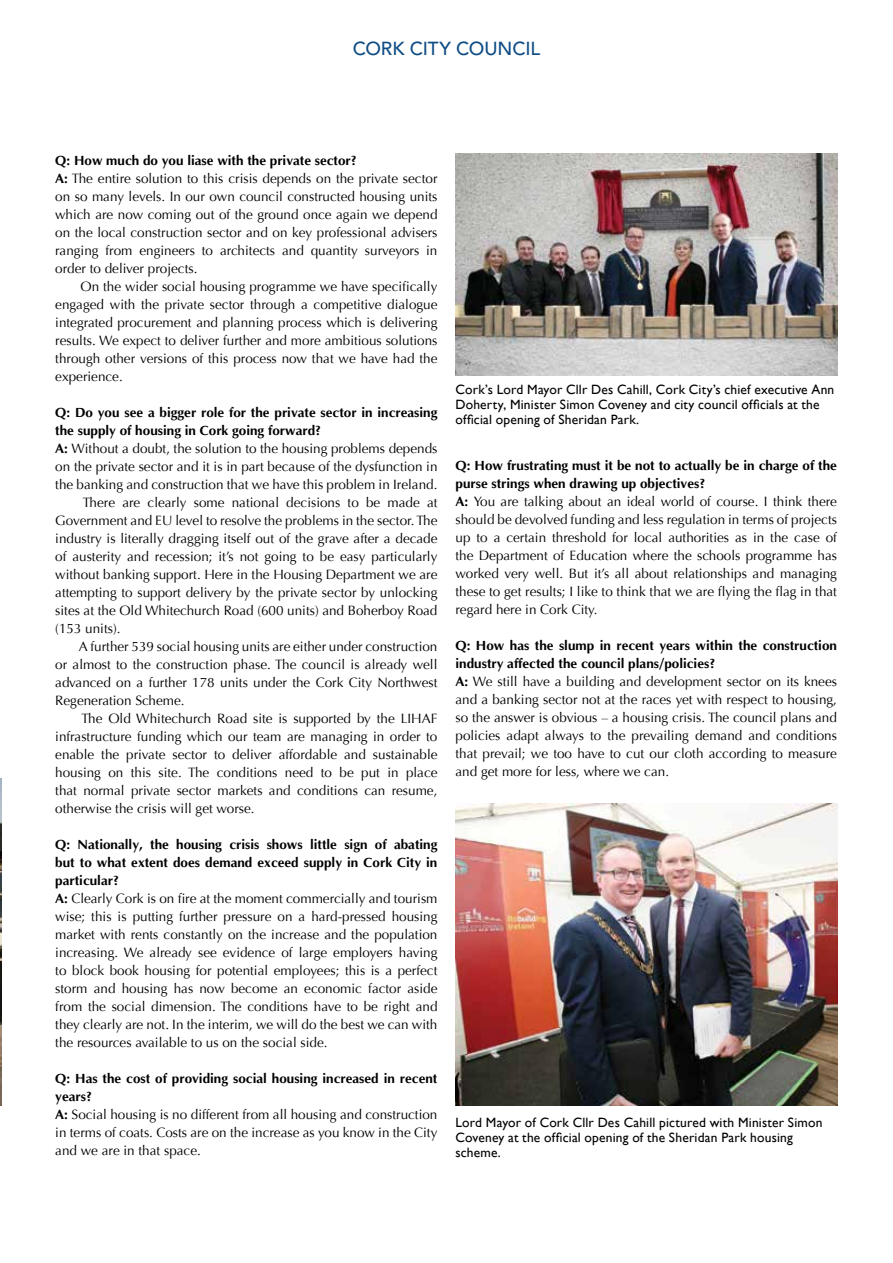
<style>
.page{position:relative;width:893px;height:1263px;background:#fff}
.page>*{position:absolute;margin:0;border:0;box-sizing:border-box;transform-origin:0 0}
.t1{font:500 18.75px "Avenir";letter-spacing:-.005em;color:#0e4c84}
.t2{font:13.5px/18px "Optima";color:#000}
.t3{font:13.5px/15px "Gill Sans";letter-spacing:.01em;color:#000}
.t4{font:700 13.5px "Optima";color:#000}
.s1{font-weight:700}
</style>
<div class="page">
<img style="left:0;top:779px;width:2px;height:327px">
<img style="left:455px;top:153px;width:382px;height:223px">
<img style="left:455px;top:803px;width:382px;height:303px">
<h1 class="t1" style="left:353px;top:38px;width:189px">CORK CITY COUNCIL</h1>
<p class="t2" style="left:55px;top:152px;width:384px"><span class="s1">Q: How much do you liase with the private sector?<br>A:</span> The entire solution to this crisis depends on the private sector on so many levels. In our own council constructed housing units which are now coming out of the ground once again we depend on the local construction sector and on key professional advisers ranging from engineers to architects and quantity surveyors in order to deliver projects.</p>
<p class="t2" style="left:55px;top:278px;width:384px;text-align:justify;text-indent:25px">On the wider social housing programme we have specifically engaged with the private sector through a competitive dialogue integrated procurement and planning process which is delivering results. We expect to deliver further and more ambitious solutions through other versions of this process now that we have had the experience.</p>
<p class="t4" style="left:55px;top:405px;width:384px">Q: Do you see a bigger role for the private sector in increasing</p>
<p class="t4" style="left:55px;top:423px;width:267px">the supply of housing in Cork going forward?</p>
<p class="t2" style="left:55px;top:440px;width:384px"><span class="s1">A:</span> Without a doubt, the solution to the housing problems depends</p>
<p class="t2" style="left:55px;top:458px;width:384px">on the private sector and it is in part because of the dysfunction in</p>
<p class="t2" style="left:55px;top:476px;width:384px">the banking and construction that we have this problem in Ireland.</p>
<p class="t2" style="left:83px;top:494px;width:356px">There are clearly some national decisions to be made at</p>
<p class="t2" style="left:55px;top:512px;width:384px">Government and EU level to resolve the problems in the sector. The</p>
<p class="t2" style="left:55px;top:530px;width:384px">industry is literally dragging itself out of the grave after a decade</p>
<p class="t2" style="left:55px;top:548px;width:384px">of austerity and recession; it’s not going to be easy particularly</p>
<p class="t2" style="left:55px;top:566px;width:384px">without banking support. Here in the Housing Department we are</p>
<p class="t2" style="left:55px;top:584px;width:384px">attempting to support delivery by the private sector by unlocking</p>
<p class="t2" style="left:55px;top:602px;width:384px">sites at the Old Whitechurch Road (600 units) and Boherboy Road</p>
<p class="t2" style="left:55px;top:620px;width:67px">(153 units).</p>
<p class="t2" style="left:79px;top:638px;width:360px">A further 539 social housing units are either under construction</p>
<p class="t2" style="left:55px;top:656px;width:384px">or almost to the construction phase. The council is already well</p>
<p class="t2" style="left:55px;top:674px;width:384px">advanced on a further 178 units under the Cork City Northwest</p>
<p class="t2" style="left:55px;top:692px;width:131px">Regeneration Scheme.</p>
<p class="t2" style="left:81px;top:710px;width:358px">The Old Whitechurch Road site is supported by the LIHAF</p>
<p class="t2" style="left:55px;top:728px;width:384px">infrastructure funding which our team are managing in order to</p>
<p class="t2" style="left:55px;top:746px;width:384px">enable the private sector to deliver affordable and sustainable</p>
<p class="t2" style="left:55px;top:764px;width:384px">housing on this site. The conditions need to be put in place</p>
<p class="t2" style="left:55px;top:782px;width:384px">that normal private sector markets and conditions can resume,</p>
<p class="t2" style="left:55px;top:800px;width:201px">otherwise the crisis will get worse.</p>
<p class="t2" style="left:55px;top:836px;width:384px"><span class="s1">Q: Nationally, the housing crisis shows little sign of abating but to what extent does demand exceed supply in Cork City in particular?<br>A:</span> Clearly Cork is on fire at the moment commercially and tourism wise; this is putting further pressure on a hard-pressed housing market with rents constantly on the increase and the population increasing. We already see evidence of large employers having to block book housing for potential employees; this is a perfect storm and housing has now become an economic factor aside from the social dimension. The conditions have to be right and they clearly are not. In the interim, we will do the best we can with the resources available to us on the social side.</p>
<p class="t2" style="left:55px;top:1070px;width:384px"><span class="s1">Q: Has the cost of providing social housing increased in recent years?<br>A:</span> Social housing is no different from all housing and construction in terms of coats. Costs are on the increase as you know in the City and we are in that space.</p>
<p class="t3" style="left:455px;top:382px;width:380px">Cork’s Lord Mayor Cllr Des Cahill, Cork City’s chief executive Ann<br>Doherty, Minister Simon Coveney and city council officials at the official opening of Sheridan Park.</p>
<p class="t2" style="left:455px;top:457px;width:383px"><span class="s1">Q: How frustrating must it be not to actually be in charge of the purse strings when drawing up objectives?<br>A:</span> You are talking about an ideal world of course. I think there should be devolved funding and less regulation in terms of projects up to a certain threshold for local authorities as in the case of the Department of Education where the schools programme has worked very well. But it’s all about relationships and managing these to get results; I like to think that we are flying the flag in that regard here in Cork City.</p>
<p class="t2" style="left:455px;top:637px;width:383px"><span class="s1">Q: How has the slump in recent years within the construction industry affected the council plans/policies?<br>A:</span> We still have a building and development sector on its knees and a banking sector not at the races yet with respect to housing, so the answer is obvious – a housing crisis. The council plans and policies adapt always to the prevailing demand and conditions that prevail; we too have to cut our cloth according to measure and get more for less, where we can.</p>
<p class="t3" style="left:455px;top:1115px;width:368px">Lord Mayor of Cork Cllr Des Cahill pictured with Minister Simon<br>Coveney at the official opening of the Sheridan Park housing scheme.</p>
</div>
